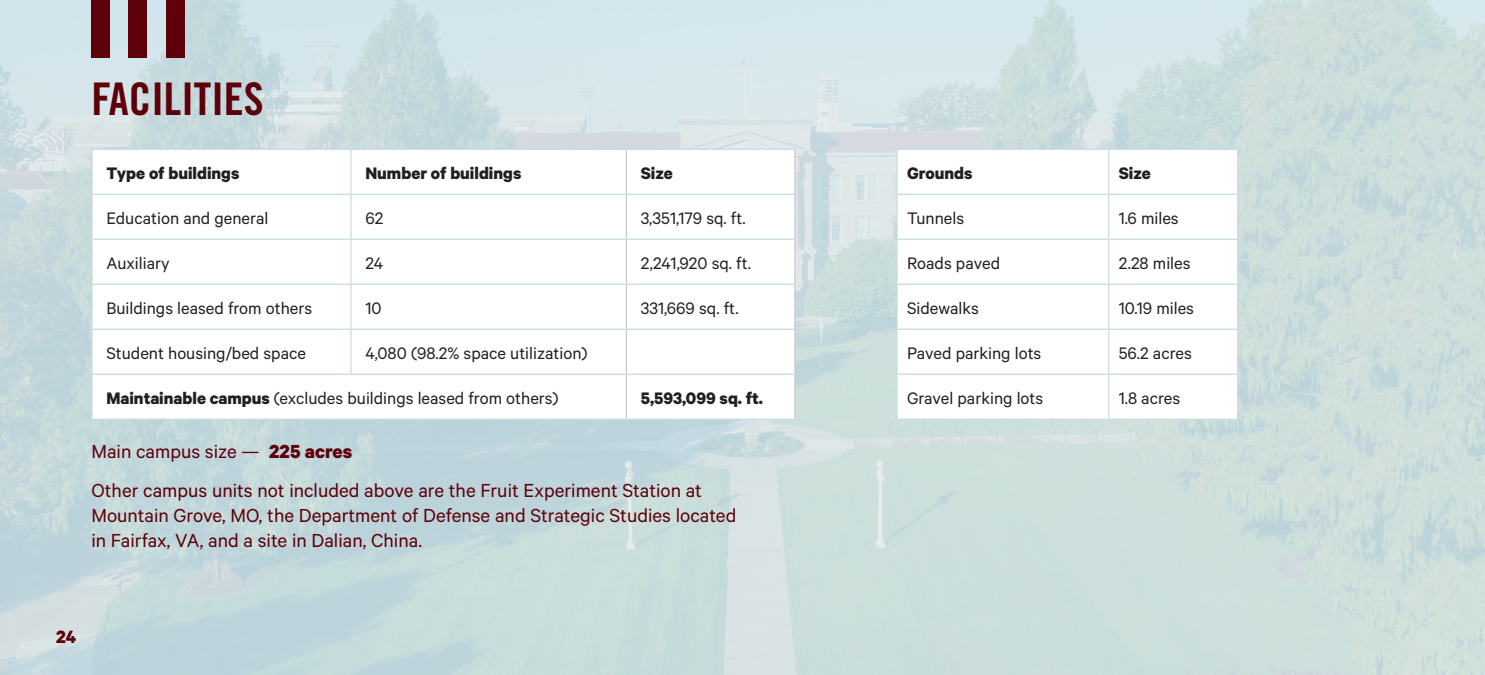
<style>
.page{position:relative;width:1485px;height:675px;background:#fff}
.page>*{position:absolute;margin:0;border:0;box-sizing:border-box;transform-origin:0 0}
.Megan_s_Settings{font:45px "Trade Gothic LT Pro Bd Cn 20";color:#5e0009}
.Megan_s_Settings-2{font:21.25px/25px "Calibre";color:#5e0009}
.Megan_s_Settings-3{font:700 20px "Calibre";color:#5e0009}
.Megan_s_Settings-4{font:18.75px "Calibre";color:#231f20}
.Megan_s_Settings-5{font:700 18.75px "Calibre";color:#231f20}
.s1{font-weight:700}
</style>
<div class="page">
<img style="left:0;top:0;width:1485px;height:675px">
<svg style="left:93px;top:150px;width:701px;height:269px"></svg>
<hr style="left:626px;top:150px;width:1px;height:44px;background:#c9cacc">
<hr style="left:794px;top:150px;width:2px;height:44px;background:#c9cacc">
<hr style="left:626px;top:195px;width:1px;height:44px;background:#c9cacc">
<hr style="left:794px;top:194px;width:2px;height:45px;background:#c9cacc">
<hr style="left:626px;top:240px;width:1px;height:44px;background:#c9cacc">
<hr style="left:794px;top:239px;width:2px;height:45px;background:#c9cacc">
<hr style="left:626px;top:285px;width:1px;height:44px;background:#c9cacc">
<hr style="left:794px;top:284px;width:2px;height:45px;background:#c9cacc">
<hr style="left:626px;top:330px;width:1px;height:44px;background:#c9cacc">
<hr style="left:794px;top:329px;width:2px;height:45px;background:#c9cacc">
<hr style="left:626px;top:375px;width:1px;height:44px;background:#c9cacc">
<hr style="left:794px;top:374px;width:2px;height:45px;background:#c9cacc">
<hr style="left:91px;top:149px;width:260px;height:1px;background:#c8dbe1">
<hr style="left:91px;top:150px;width:2px;height:44px;background:#c8dbe1">
<hr style="left:351px;top:149px;width:275px;height:1px;background:#c8dbe1">
<hr style="left:626px;top:149px;width:170px;height:1px;background:#c8dbe1">
<hr style="left:91px;top:194px;width:260px;height:1px;background:#c8dbe1">
<hr style="left:91px;top:195px;width:2px;height:44px;background:#c8dbe1">
<hr style="left:351px;top:194px;width:275px;height:1px;background:#c8dbe1">
<hr style="left:626px;top:194px;width:168px;height:1px;background:#c8dbe1">
<hr style="left:91px;top:239px;width:260px;height:1px;background:#c8dbe1">
<hr style="left:91px;top:240px;width:2px;height:44px;background:#c8dbe1">
<hr style="left:351px;top:239px;width:275px;height:1px;background:#c8dbe1">
<hr style="left:626px;top:239px;width:168px;height:1px;background:#c8dbe1">
<hr style="left:91px;top:284px;width:260px;height:1px;background:#c8dbe1">
<hr style="left:91px;top:285px;width:2px;height:44px;background:#c8dbe1">
<hr style="left:351px;top:284px;width:275px;height:1px;background:#c8dbe1">
<hr style="left:626px;top:284px;width:168px;height:1px;background:#c8dbe1">
<hr style="left:91px;top:329px;width:260px;height:1px;background:#c8dbe1">
<hr style="left:91px;top:330px;width:2px;height:44px;background:#c8dbe1">
<hr style="left:351px;top:329px;width:275px;height:1px;background:#c8dbe1">
<hr style="left:626px;top:329px;width:168px;height:1px;background:#c8dbe1">
<hr style="left:91px;top:374px;width:260px;height:1px;background:#c8dbe1">
<hr style="left:91px;top:375px;width:2px;height:44px;background:#c8dbe1">
<hr style="left:351px;top:374px;width:275px;height:1px;background:#c8dbe1">
<hr style="left:626px;top:374px;width:168px;height:1px;background:#c8dbe1">
<hr style="left:91px;top:419px;width:260px;height:1px;background:#c8dbe1">
<hr style="left:351px;top:419px;width:275px;height:1px;background:#c8dbe1">
<hr style="left:626px;top:419px;width:170px;height:1px;background:#c8dbe1">
<hr style="left:350px;top:150px;width:2px;height:44px;background:#c8dbe1">
<hr style="left:350px;top:195px;width:2px;height:44px;background:#c8dbe1">
<hr style="left:350px;top:240px;width:2px;height:44px;background:#c8dbe1">
<hr style="left:350px;top:285px;width:2px;height:44px;background:#c8dbe1">
<hr style="left:350px;top:330px;width:2px;height:44px;background:#c8dbe1">
<div style="left:91px;top:0;width:19px;height:58px;background:#5e0009"></div>
<div style="left:128px;top:0;width:19px;height:58px;background:#5e0009"></div>
<div style="left:166px;top:0;width:19px;height:58px;background:#5e0009"></div>
<svg style="left:898px;top:150px;width:339px;height:269px"></svg>
<hr style="left:896px;top:149px;width:213px;height:1px;background:#c8dbe1">
<hr style="left:896px;top:150px;width:2px;height:44px;background:#c8dbe1">
<hr style="left:1109px;top:149px;width:129px;height:1px;background:#c8dbe1">
<hr style="left:1108px;top:150px;width:1px;height:44px;background:#c8dbe1">
<hr style="left:1237px;top:150px;width:1px;height:44px;background:#c8dbe1">
<hr style="left:896px;top:194px;width:213px;height:1px;background:#c8dbe1">
<hr style="left:896px;top:195px;width:2px;height:44px;background:#c8dbe1">
<hr style="left:1109px;top:194px;width:129px;height:1px;background:#c8dbe1">
<hr style="left:1108px;top:195px;width:1px;height:44px;background:#c8dbe1">
<hr style="left:1237px;top:195px;width:1px;height:44px;background:#c8dbe1">
<hr style="left:896px;top:239px;width:213px;height:1px;background:#c8dbe1">
<hr style="left:896px;top:240px;width:2px;height:44px;background:#c8dbe1">
<hr style="left:1109px;top:239px;width:129px;height:1px;background:#c8dbe1">
<hr style="left:1108px;top:240px;width:1px;height:44px;background:#c8dbe1">
<hr style="left:1237px;top:240px;width:1px;height:44px;background:#c8dbe1">
<hr style="left:896px;top:284px;width:213px;height:1px;background:#c8dbe1">
<hr style="left:896px;top:285px;width:2px;height:44px;background:#c8dbe1">
<hr style="left:1109px;top:284px;width:129px;height:1px;background:#c8dbe1">
<hr style="left:1108px;top:285px;width:1px;height:44px;background:#c8dbe1">
<hr style="left:1237px;top:285px;width:1px;height:44px;background:#c8dbe1">
<hr style="left:896px;top:329px;width:213px;height:1px;background:#c8dbe1">
<hr style="left:896px;top:330px;width:2px;height:44px;background:#c8dbe1">
<hr style="left:1109px;top:329px;width:129px;height:1px;background:#c8dbe1">
<hr style="left:1108px;top:330px;width:1px;height:44px;background:#c8dbe1">
<hr style="left:1237px;top:330px;width:1px;height:44px;background:#c8dbe1">
<hr style="left:896px;top:374px;width:213px;height:1px;background:#c8dbe1">
<hr style="left:896px;top:375px;width:2px;height:44px;background:#c8dbe1">
<hr style="left:1109px;top:374px;width:129px;height:1px;background:#c8dbe1">
<hr style="left:1108px;top:375px;width:1px;height:44px;background:#c8dbe1">
<hr style="left:1237px;top:375px;width:1px;height:44px;background:#c8dbe1">
<hr style="left:896px;top:419px;width:213px;height:1px;background:#c8dbe1">
<hr style="left:1109px;top:419px;width:129px;height:1px;background:#c8dbe1">
<p class="Megan_s_Settings" style="left:91px;top:72px;width:174px">FACILITIES</p>
<p class="Megan_s_Settings-5" style="left:106px;top:161px;width:135px">Type of buildings</p>
<p class="Megan_s_Settings-5" style="left:365px;top:161px;width:158px">Number of buildings</p>
<p class="Megan_s_Settings-5" style="left:641px;top:161px;width:34px">Size</p>
<p class="Megan_s_Settings-4" style="left:106px;top:207px;width:163px">Education and general</p>
<p class="Megan_s_Settings-4" style="left:365px;top:207px;width:19px">62</p>
<p class="Megan_s_Settings-4" style="left:641px;top:207px;width:107px">3,351,179 sq. ft.</p>
<p class="Megan_s_Settings-4" style="left:106px;top:252px;width:65px">Auxiliary</p>
<p class="Megan_s_Settings-4" style="left:365px;top:252px;width:19px">24</p>
<p class="Megan_s_Settings-4" style="left:641px;top:252px;width:112px">2,241,920 sq. ft.</p>
<p class="Megan_s_Settings-4" style="left:106px;top:297px;width:207px">Buildings leased from others</p>
<p class="Megan_s_Settings-4" style="left:365px;top:297px;width:18px">10</p>
<p class="Megan_s_Settings-4" style="left:641px;top:297px;width:99px">331,669 sq. ft.</p>
<p class="Megan_s_Settings-4" style="left:106px;top:342px;width:201px">Student housing/bed space</p>
<p class="Megan_s_Settings-4" style="left:365px;top:342px;width:224px">4,080 (98.2% space utilization)</p>
<p class="Megan_s_Settings-4" style="left:106px;top:387px;width:454px"><span class="s1">Maintainable campus</span> (excludes buildings leased from others)</p>
<p class="Megan_s_Settings-5" style="left:641px;top:386px;width:124px">5,593,099 sq. ft.</p>
<p class="Megan_s_Settings-2" style="left:91px;top:438px;width:263px">Main campus size — <span class="s1">225 acres</span></p>
<p class="Megan_s_Settings-2" style="left:91px;top:477px;width:647px">Other campus units not included above are the Fruit Experiment Station at<br>Mountain Grove, MO, the Department of Defense and Strategic Studies located in Fairfax, VA, and a site in Dalian, China.</p>
<p class="Megan_s_Settings-3" style="left:56px;top:625px;width:22px">24</p>
<p class="Megan_s_Settings-5" style="left:907px;top:161px;width:67px">Grounds</p>
<p class="Megan_s_Settings-5" style="left:1119px;top:161px;width:34px">Size</p>
<p class="Megan_s_Settings-4" style="left:907px;top:207px;width:59px">Tunnels</p>
<p class="Megan_s_Settings-4" style="left:1119px;top:207px;width:61px">1.6 miles</p>
<p class="Megan_s_Settings-4" style="left:907px;top:252px;width:95px">Roads paved</p>
<p class="Megan_s_Settings-4" style="left:1119px;top:252px;width:73px">2.28 miles</p>
<p class="Megan_s_Settings-4" style="left:907px;top:297px;width:73px">Sidewalks</p>
<p class="Megan_s_Settings-4" style="left:1119px;top:297px;width:77px">10.19 miles</p>
<p class="Megan_s_Settings-4" style="left:907px;top:342px;width:136px">Paved parking lots</p>
<p class="Megan_s_Settings-4" style="left:1119px;top:342px;width:75px">56.2 acres</p>
<p class="Megan_s_Settings-4" style="left:907px;top:387px;width:138px">Gravel parking lots</p>
<p class="Megan_s_Settings-4" style="left:1119px;top:387px;width:63px">1.8 acres</p>
</div>
